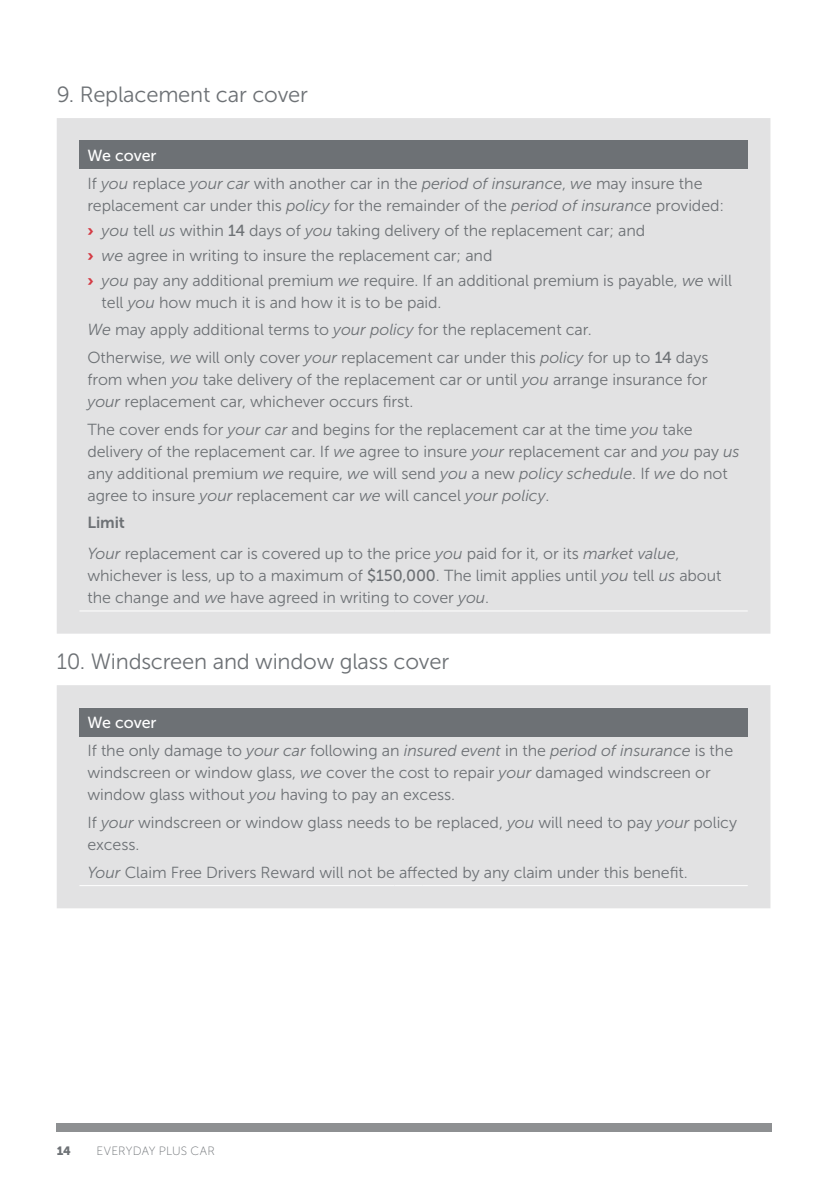
<style>
.page{position:relative;width:840px;height:1191px;background:#fff}
.page>*{position:absolute;margin:0;border:0;box-sizing:border-box;transform-origin:0 0}
.t1{font:22px "Museo Sans 300";letter-spacing:-.01em;color:#6d7175}
.t2{font:16px/22px "Museo Sans 300";letter-spacing:-.005em;color:#6d7175}
.t3{font:16px "Museo Sans 500";letter-spacing:-.005em;color:#fff}
.t4{font:16px "Museo Sans 700";letter-spacing:-.005em;color:#6d7175}
.t5{font:12px "Museo Sans 100";letter-spacing:.015em;color:#6d7175}
.t6{font:12px "Museo Sans 900";color:#6d7175}
.s1{font-style:italic}
.s2{font-family:"Museo Sans 900";color:#d43a44}
.s3{font-family:"Museo Sans 500"}
</style>
<div class="page">
<div style="left:57px;top:118px;width:713px;height:515px;background:#e2e2e3"></div>
<div style="left:79px;top:141px;width:668px;height:28px;background:#6d7175"></div>
<hr style="left:79px;top:610px;width:315px;height:1px;background:#fff">
<svg style="left:394px;top:610px;width:28px;height:1px"></svg>
<hr style="left:422px;top:610px;width:325px;height:1px;background:#fff">
<div style="left:57px;top:685px;width:713px;height:223px;background:#e2e2e3"></div>
<div style="left:79px;top:708px;width:668px;height:28px;background:#6d7175"></div>
<hr style="left:79px;top:885px;width:315px;height:1px;background:#fff">
<svg style="left:394px;top:885px;width:28px;height:1px"></svg>
<hr style="left:422px;top:885px;width:325px;height:1px;background:#fff">
<div style="left:57px;top:1123px;width:714px;height:8px;background:#8e9092"></div>
<h1 class="t1" style="left:57px;top:82px;width:252px">9. Replacement car cover</h1>
<p class="t3" style="left:87px;top:146px;width:70px">We cover</p>
<p class="t2" style="left:87px;top:173px;width:637px">If <span class="s1">you</span> replace <span class="s1">your car</span> with another car in the <span class="s1">period of insurance</span>, <span class="s1">we</span> may insure the replacement car under this <span class="s1">policy</span> for the remainder of the <span class="s1">period of insurance</span> provided:</p>
<p class="t2" style="left:87px;top:218px;width:645px;line-height:24.8px"><span class="s2">›</span> <span class="s1">you</span> tell <span class="s1">us</span> within <span class="s3">14</span> days of <span class="s1">you</span> taking delivery of the replacement car; and<br><span class="s2">›</span> <span class="s1">we</span> agree in writing to insure the replacement car; and<br><span class="s2">›</span> <span class="s1">you</span> pay any additional premium <span class="s1">we</span> require. If an additional premium is payable, <span class="s1">we</span> will</p>
<p class="t2" style="left:87px;top:288px;width:622px;line-height:27.6px;text-indent:14px">tell <span class="s1">you</span> how much it is and how it is to be paid.<br><span class="s1">We</span> may apply additional terms to <span class="s1">your policy</span> for the replacement car.<br>Otherwise, <span class="s1">we</span> will only cover <span class="s1">your</span> replacement car under this <span class="s1">policy</span> for up to <span class="s3">14</span> days</p>
<p class="t2" style="left:87px;top:369px;width:621px">from when <span class="s1">you</span> take delivery of the replacement car or until <span class="s1">you</span> arrange insurance for <span class="s1">your</span> replacement car, whichever occurs first.</p>
<p class="t2" style="left:87px;top:418px;width:653px">The cover ends for <span class="s1">your car</span> and begins for the replacement car at the time <span class="s1">you</span> take delivery of the replacement car. If <span class="s1">we</span> agree to insure <span class="s1">your</span> replacement car and <span class="s1">you</span> pay <span class="s1">us </span>any additional premium <span class="s1">we</span> require, <span class="s1">we</span> will send <span class="s1">you</span> a new <span class="s1">policy schedule</span>. If <span class="s1">we</span> do not agree to insure <span class="s1">your</span> replacement car <span class="s1">we</span> will cancel <span class="s1">your policy</span>.</p>
<p class="t4" style="left:87px;top:514px;width:39px">Limit</p>
<p class="t2" style="left:87px;top:542px;width:635px"><span class="s1">Your</span> replacement car is covered up to the price <span class="s1">you</span> paid for it, or its <span class="s1">market value</span>, whichever is less, up to a maximum of <span class="s3">$150,000</span>. The limit applies until <span class="s1">you</span> tell <span class="s1">us</span> about the change and <span class="s1">we</span> have agreed in writing to cover <span class="s1">you</span>.</p>
<h1 class="t1" style="left:57px;top:649px;width:394px">10. Windscreen and window glass cover</h1>
<p class="t3" style="left:87px;top:713px;width:70px">We cover</p>
<p class="t2" style="left:87px;top:740px;width:647px">If the only damage to <span class="s1">your car</span> following an <span class="s1">insured event</span> in the <span class="s1">period of insurance</span> is the windscreen or window glass, <span class="s1">we</span> cover the cost to repair <span class="s1">your</span> damaged windscreen or window glass without <span class="s1">you</span> having to pay an excess.</p>
<p class="t2" style="left:87px;top:811px;width:650px">If <span class="s1">your</span> windscreen or window glass needs to be replaced, <span class="s1">you</span> will need to pay <span class="s1">your</span> policy excess.</p>
<p class="t2" style="left:87px;top:861px;width:601px"><span class="s1">Your</span> Claim Free Drivers Reward will not be affected by any claim under this benefit.</p>
<p class="t6" style="left:57px;top:1143px;width:16px">14</p>
<p class="t5" style="left:96px;top:1144px;width:120px">EVERYDAY PLUS CAR</p>
</div>
